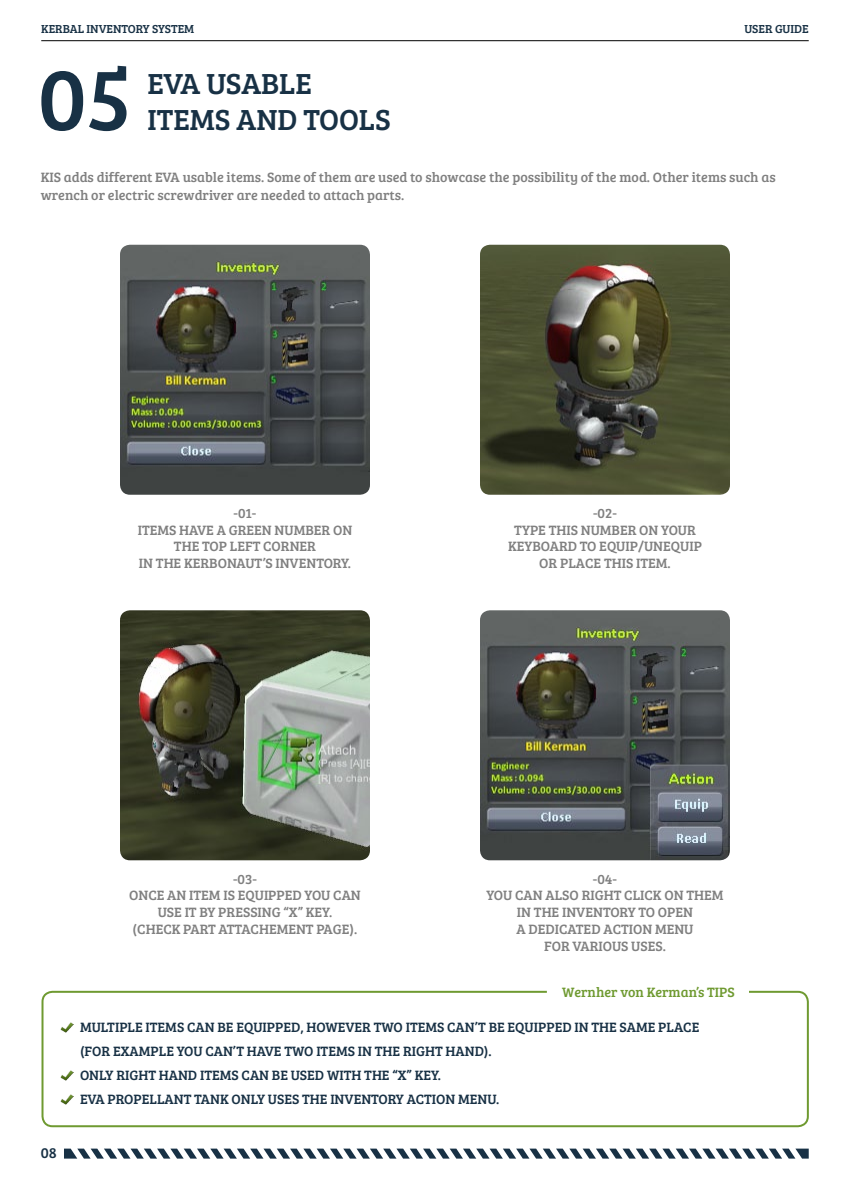
<style>
.page{position:relative;width:850px;height:1200px;background:#fff}
.page>*{position:absolute;margin:0;border:0;box-sizing:border-box;transform-origin:0 0}
.t1{font:90px "Bree Serif";color:#183145}
.t2{font:30px "Bree Serif";color:#183145}
.t3{font:15px "Bree Serif";color:#183145}
.t4{font:14px/16.8px "Bree Serif";color:#808080}
.t5{font:14px/24px "Bree Serif";color:#183145}
.t6{font:14px "Bree Serif";color:#6f9a31}
.t7{font:12px "Bree Serif";color:#183145}
</style>
<div class="page">
<hr style="left:41px;top:40px;width:768px;height:1px;background:#000">
<svg style="left:64px;top:1149px;width:745px;height:10px"></svg>
<img style="left:120px;top:245px;width:250px;height:250px">
<img style="left:480px;top:245px;width:250px;height:250px">
<img style="left:480px;top:610px;width:250px;height:250px">
<img style="left:120px;top:610px;width:250px;height:250px">
<div style="left:42px;top:991px;width:767px;height:136px;border:2px solid #6f9a31;border-radius:10px"></div>
<svg style="left:61px;top:1023px;width:12px;height:10px"></svg>
<svg style="left:61px;top:1071px;width:12px;height:10px"></svg>
<svg style="left:61px;top:1095px;width:12px;height:10px"></svg>
<p class="t7" style="left:41px;top:20px;width:155px">KERBAL INVENTORY SYSTEM</p>
<p class="t7" style="left:744px;top:20px;width:66px">USER GUIDE</p>
<h1 class="t1" style="left:38px;top:33px;width:95px">05</h1>
<h2 class="t2" style="left:148px;top:62px;width:166px">EVA USABLE</h2>
<h2 class="t2" style="left:148px;top:98px;width:245px">ITEMS AND TOOLS</h2>
<p class="t4" style="left:41px;top:168px;width:737px;line-height:18px">KIS ADDS DIFFERENT EVA USABLE ITEMS. SOME OF THEM ARE USED TO SHOWCASE THE POSSIBILITY OF THE MOD. OTHER ITEMS SUCH AS<br>WRENCH OR ELECTRIC SCREWDRIVER ARE NEEDED TO ATTACH PARTS.</p>
<p class="t4" style="left:234px;top:504px;width:24px">-01-</p>
<p class="t4" style="left:138px;top:521px;width:9px">ITEMS</p>
<p class="t4" style="left:179px;top:521px;width:10px">HAVE</p>
<p class="t4" style="left:217px;top:521px;width:22px">A GREE</p>
<p class="t4" style="left:262px;top:521px;width:33px">N NUMBER</p>
<p class="t4" style="left:333px;top:521px;width:21px">ON</p>
<p class="t4" style="left:174px;top:537px;width:10px">THE</p>
<p class="t4" style="left:202px;top:537px;width:10px">TOP</p>
<p class="t4" style="left:230px;top:537px;width:9px">LEFT</p>
<p class="t4" style="left:263px;top:537px;width:10px">COR</p>
<p class="t4" style="left:139px;top:537px;width:214px;text-indent:151px">NER<br>IN THE KERBONAUT’S INVENTORY.</p>
<p class="t4" style="left:233px;top:870px;width:25px">-03-</p>
<p class="t4" style="left:129px;top:887px;width:69px">ONCE AN ITEM</p>
<p class="t4" style="left:223px;top:887px;width:24px">IS EQUIPPED</p>
<p class="t4" style="left:305px;top:887px;width:58px">YOU CAN</p>
<p class="t4" style="left:158px;top:903px;width:9px">USE</p>
<p class="t4" style="left:185px;top:903px;width:42px">IT BY PRESSI</p>
<p class="t4" style="left:133px;top:903px;width:226px;text-indent:129px">NG “X” KEY. (CHECK PART ATTACHEMENT PAGE).</p>
<p class="t4" style="left:593px;top:504px;width:25px">-02-</p>
<p class="t4" style="left:514px;top:521px;width:43px">TYPE THIS</p>
<p class="t4" style="left:581px;top:521px;width:20px">NUMBER</p>
<p class="t4" style="left:639px;top:521px;width:40px">ON YOUR</p>
<p class="t4" style="left:508px;top:537px;width:35px">KEYBOARD</p>
<p class="t4" style="left:580px;top:537px;width:28px">TO EQUIP</p>
<p class="t4" style="left:638px;top:537px;width:34px">/UNEQUIP</p>
<p class="t4" style="left:539px;top:554px;width:73px">OR PLACE THIS</p>
<p class="t4" style="left:636px;top:554px;width:9px">ITEM</p>
<p class="t4" style="left:668px;top:554px;width:5px">.</p>
<p class="t4" style="left:593px;top:870px;width:26px">-04-</p>
<p class="t4" style="left:487px;top:887px;width:10px">YOU</p>
<p class="t4" style="left:515px;top:887px;width:76px">CAN ALSO RIGHT</p>
<p class="t4" style="left:624px;top:887px;width:9px">CLICK</p>
<p class="t4" style="left:664px;top:887px;width:33px">ON THEM</p>
<p class="t4" style="left:517px;top:903px;width:27px">IN THE</p>
<p class="t4" style="left:562px;top:903px;width:132px">INVENTORY TO OPEN</p>
<p class="t4" style="left:517px;top:920px;width:21px">A DEDICATED</p>
<p class="t4" style="left:603px;top:920px;width:9px">ACTIO</p>
<p class="t4" style="left:642px;top:920px;width:52px">N MENU</p>
<p class="t4" style="left:544px;top:937px;width:10px">FOR</p>
<p class="t4" style="left:573px;top:937px;width:9px">VARIOUS</p>
<p class="t4" style="left:631px;top:937px;width:9px">USES</p>
<p class="t4" style="left:663px;top:937px;width:5px">.</p>
<p class="t6" style="left:562px;top:982px;width:174px">WERNHER VON KERMAN’S TIPS</p>
<p class="t3" style="left:41px;top:1142px;width:18px">08</p>
<p class="t5" style="left:80px;top:1014px;width:20px">MULTIPLE</p>
<p class="t5" style="left:146px;top:1014px;width:9px">ITEMS</p>
<p class="t5" style="left:187px;top:1014px;width:59px">CAN BEEQUIPPED</p>
<p class="t5" style="left:300px;top:1014px;width:17px">, HOWEVER</p>
<p class="t5" style="left:374px;top:1014px;width:11px">TWO</p>
<p class="t5" style="left:406px;top:1014px;width:9px">ITEMS</p>
<p class="t5" style="left:447px;top:1014px;width:70px">CAN’TBE EQUIPPED</p>
<p class="t5" style="left:574px;top:1014px;width:27px">IN THE</p>
<p class="t5" style="left:620px;top:1014px;width:10px">SAME</p>
<p class="t5" style="left:658px;top:1014px;width:10px">PLACE</p>
<p class="t5" style="left:80px;top:1038px;width:14px">(FOR</p>
<p class="t5" style="left:113px;top:1038px;width:10px">EXAMPLE</p>
<p class="t5" style="left:177px;top:1038px;width:80px">YOU CAN’T HAVE</p>
<p class="t5" style="left:284px;top:1038px;width:11px">TWO</p>
<p class="t5" style="left:316px;top:1038px;width:9px">ITEMS</p>
<p class="t5" style="left:358px;top:1038px;width:27px">IN THE</p>
<p class="t5" style="left:403px;top:1038px;width:9px">RIGHT</p>
<p class="t5" style="left:446px;top:1038px;width:48px">HAND).</p>
<p class="t5" style="left:80px;top:1062px;width:421px">ONLY RIGHT HAND ITEMS CAN BE USED WITH THE “X” KEY.<br>EVA PROPELLANT TANK ONLY USES THE INVENTORY ACTION MENU.</p>
</div>
